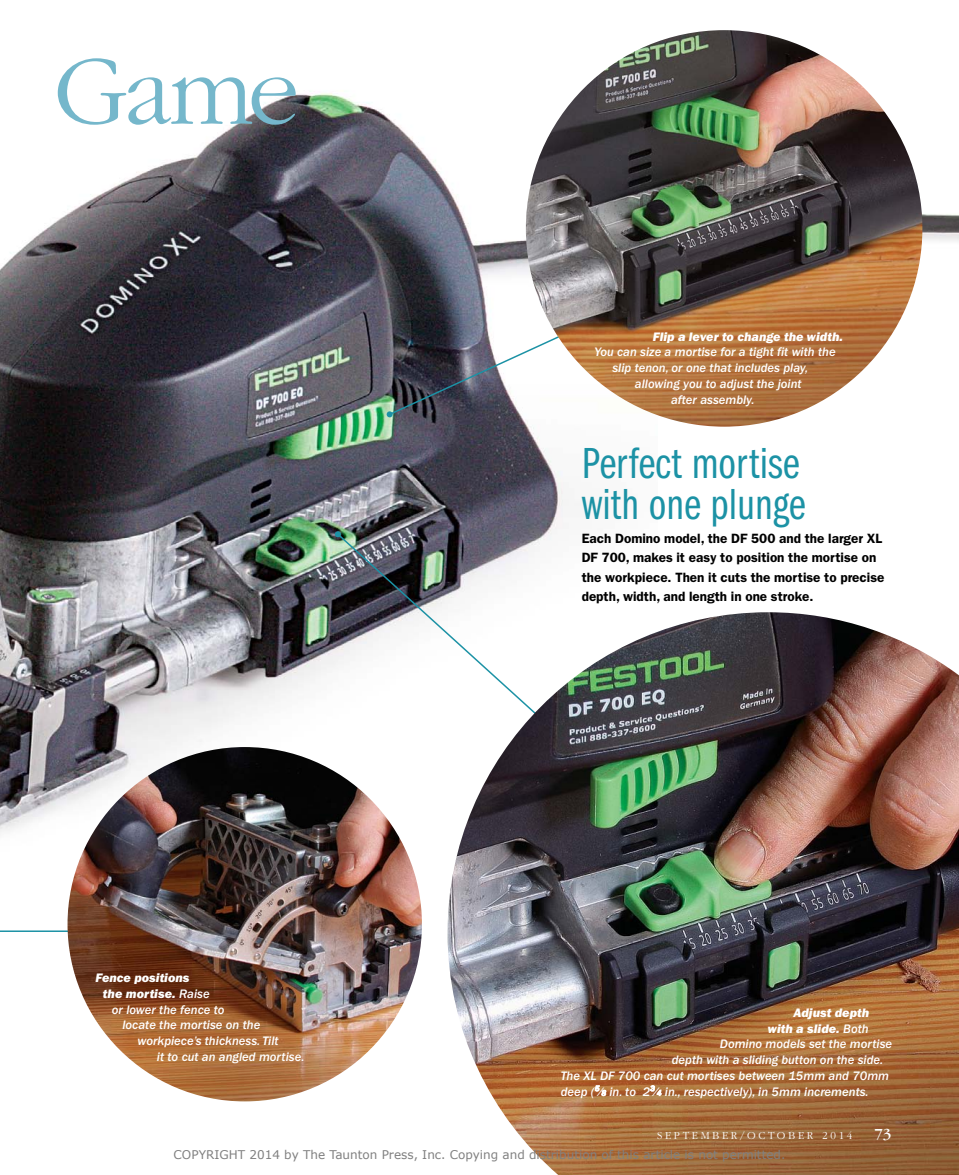
<style>
.page{position:relative;width:959px;height:1175px;background:#fff}
.page>*{position:absolute;margin:0;border:0;box-sizing:border-box;transform-origin:0 0}
.t1{font:300 102px "ITC Garamond Std";color:#75b7cb}
.t2{font:45px/40.5px "ITC Franklin Gothic Std Bk Cp";color:#1c92a5}
.t3{font:16.05px "ITC Garamond Std";color:#fff}
.t4{font:600 13.5px/19.5px "ITC Franklin Gothic Std";color:#000}
.t5{font:12.75px "ITC Franklin Gothic Std Med It";color:#fff}
.t6{font:12.75px/15.8px "ITC Franklin Gothic Std Hvy It";color:#fff}
.t7{font:12px "Verdana";color:#808080}
.t8{font:300 11.1px "ITC Garamond Std";letter-spacing:.24em;color:#fff}
.s1{font-family:"ITC Franklin Gothic Std Med It"}
.s2{font-size:8.1px}
.s3{font-size:12.6px}
</style>
<div class="page">
<img style="left:0;top:41px;width:658px;height:839px">
<img style="left:866px;top:205px;width:92px;height:162px">
<svg style="left:386px;top:283px;width:277px;height:134px"></svg>
<svg style="left:0;top:657px;width:235px;height:275px"></svg>
<img style="left:68px;top:747px;width:354px;height:354px;border-radius:177px">
<img style="left:526px;top:30px;width:396px;height:396px;border-radius:198px">
<svg style="left:336px;top:532px;width:265px;height:242px"></svg>
<svg style="left:335px;top:531px;width:6px;height:6px"></svg>
<img style="left:447px;top:612px;width:511px;height:562px">
<svg style="left:595px;top:1085px;width:11px;height:10px"></svg>
<svg style="left:650px;top:1085px;width:11px;height:10px"></svg>
<h1 class="t1" style="left:54px;top:37px;width:247px">Game</h1>
<p class="t6" style="left:103px;top:970px;width:108px;text-indent:-7px">Fence positions the mortise. <span class="s1">Raise</span></p>
<p class="t5" style="left:112px;top:1002px;width:114px">or lower the fence to</p>
<p class="t5" style="left:122px;top:1018px;width:139px">locate the mortise on the</p>
<p class="t5" style="left:137px;top:1033px;width:143px">workpiece’s thickness. Tilt</p>
<p class="t5" style="left:157px;top:1049px;width:149px">it to cut an angled mortise.</p>
<p class="t6" style="left:653px;top:328px;width:192px">Flip a lever to change the width.</p>
<p class="t5" style="left:594px;top:345px;width:243px">You can size a mortise for a tight fit with the</p>
<p class="t5" style="left:612px;top:361px;width:197px">slip tenon, or one that includes play,</p>
<p class="t5" style="left:635px;top:376px;width:168px">allowing you to adjust the joint</p>
<p class="t5" style="left:671px;top:392px;width:85px">after assembly.</p>
<h2 class="t2" style="left:581px;top:444px;width:225px">Perfect mortise with one plunge</h2>
<p class="t4" style="left:581px;top:528px;width:304px">Each Domino model, the DF 500 and the larger XL DF 700, makes it easy to position the mortise on the workpiece. Then it cuts the mortise to precise depth, width, and length in one stroke.</p>
<p class="t6" style="left:767px;top:1004px;width:103px;text-align:right">Adjust depth with a slide. <span class="s1">Both</span></p>
<p class="t5" style="left:719px;top:1037px;width:174px">Domino models set the mortise</p>
<p class="t5" style="left:671px;top:1052px;width:213px">depth with a sliding button on the side.</p>
<p class="t5" style="left:560px;top:1068px;width:330px">The XL DF 700 can cut mortises between 15mm and 70mm</p>
<p class="t5" style="left:560px;top:1084px;width:309px">deep (<sup>5</sup>⁄<span class="s2">8</span> in. to 2<span class="s3">-</span><sup>3</sup>⁄<span class="s2">4</span> in., respectively), in 5mm increments.</p>
<p class="t8" style="left:657px;top:1129px;width:197px">SEPTEMBER/OCTOBER 2014</p>
<p class="t3" style="left:874px;top:1125px;width:19px">73</p>
<p class="t7" style="left:174px;top:1146px;width:613px">COPYRIGHT 2014 by The Taunton Press, Inc. Copying and distribution of this article is not permitted.</p>
</div>
